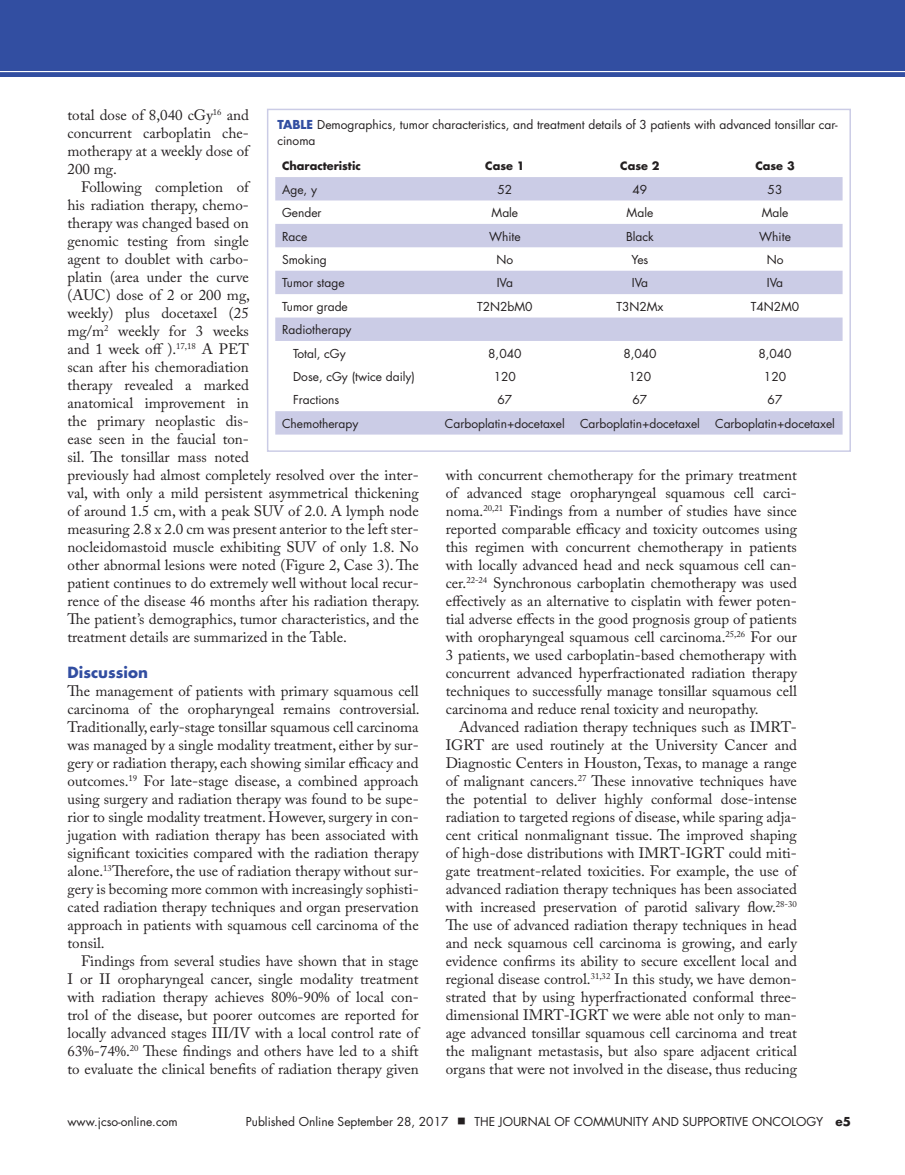
<style>
.page{position:relative;width:905px;height:1175px;background:#fff}
.page>*{position:absolute;margin:0;border:0;box-sizing:border-box;transform-origin:0 0}
.body{font:15px/18px "Adobe Caslon Pro";color:#231f20;text-align:justify}
.body_no_indent{font:15px/18px "Adobe Caslon Pro";color:#231f20;text-align:justify}
.sub{font:700 15px "Futura Std";color:#324ea1}
.Table_body{font:12px "Futura Std";color:#231f20}
.Table_title{font:12px/16.2px "Futura Std";color:#231f20}
.Table_label{font:700 11.25px "Futura Std";color:#231f20}
.s1{font-weight:700;color:#324ea1}
.s2{font-weight:700}
</style>
<div class="page">
<svg style="left:275px;top:177px;width:567px;height:257px"></svg>
<div style="left:267px;top:109px;width:583px;height:343px;border:2px solid #cbcce6"></div>
<div style="left:0;top:0;width:904px;height:76px;background:#324ea1"></div>
<hr style="left:0;top:71px;width:904px;height:1px;background:#fff">
<p class="body" style="left:68px;top:106px;width:183px">total dose of 8,040 cGy<sup>16</sup> and concurrent carboplatin che&shy;motherapy at a weekly dose of 200 mg.</p>
<p class="body" style="left:68px;top:178px;width:354px;text-align:left;text-indent:14px">Following completion of<br>his radiation therapy, chemo-<br>therapy was changed based on<br>genomic testing from single<br>agent to doublet with carbo-<br>platin (area under the curve<br>(AUC) dose of 2 or 200 mg,<br>weekly) plus docetaxel (25<br>mg/m<sup>2</sup> weekly for 3 weeks<br>and 1 week off ).<sup>17,18</sup> A PET<br>scan after his chemoradiation<br>therapy revealed a marked<br>anatomical improvement in<br>the primary neoplastic dis-<br>ease seen in the faucial ton-<br>sil. The tonsillar mass noted<br>previously had almost completely resolved over the inter&shy;val, with only a mild persistent asymmetrical thickening of around 1.5 cm, with a peak SUV of 2.0. A lymph node measuring 2.8 x 2.0 cm was present anterior to the left ster&shy;nocleidomastoid muscle exhibiting SUV of only 1.8. No other abnormal lesions were noted (Figure 2, Case 3). The patient continues to do extremely well without local recur&shy;rence of the disease 46 months after his radiation therapy.<br>The patient’s demographics, tumor characteristics, and the treatment details are summarized in the Table.</p>
<p class="sub" style="left:68px;top:662px;width:82px">Discussion</p>
<p class="body_no_indent" style="left:68px;top:682px;width:354px">The management of patients with primary squamous cell carcinoma of the oropharyngeal remains controversial.<br>Traditionally, early-stage tonsillar squamous cell carcinoma was managed by a single modality treatment, either by sur&shy;gery or radiation therapy, each showing similar efficacy and outcomes.<sup>19</sup> For late-stage disease, a combined approach using surgery and radiation therapy was found to be supe&shy;rior to single modality treatment. However, surgery in con&shy;jugation with radiation therapy has been associated with significant toxicities compared with the radiation therapy alone.<sup>13</sup>Therefore, the use of radiation therapy without sur&shy;gery is becoming more common with increasingly sophisti&shy;cated radiation therapy techniques and organ preservation approach in patients with squamous cell carcinoma of the tonsil.</p>
<p class="body" style="left:68px;top:952px;width:353px;text-indent:14px">Findings from several studies have shown that in stage I or II oropharyngeal cancer, single modality treatment with radiation therapy achieves 80%-90% of local con&shy;trol of the disease, but poorer outcomes are reported for locally advanced stages III/IV with a local control rate of 63%-74%.<sup>20</sup> These findings and others have led to a shift to evaluate the clinical benefits of radiation therapy given</p>
<p class="Table_title" style="left:277px;top:117px;width:562px"><span class="s1">TABLE</span> Demographics, tumor characteristics, and treatment details of 3 patients with advanced tonsillar car&shy;cinoma</p>
<p class="Table_label" style="left:282px;top:159px;width:80px">Characteristic</p>
<p class="Table_label" style="left:485px;top:159px;width:41px">Case 1</p>
<p class="Table_label" style="left:620px;top:159px;width:41px">Case 2</p>
<p class="Table_label" style="left:755px;top:159px;width:41px">Case 3</p>
<p class="Table_body" style="left:282px;top:182px;width:36px">Age, y</p>
<p class="Table_body" style="left:497px;top:182px;width:16px">52</p>
<p class="Table_body" style="left:632px;top:182px;width:16px">49</p>
<p class="Table_body" style="left:767px;top:182px;width:16px">53</p>
<p class="Table_body" style="left:282px;top:205px;width:41px">Gender</p>
<p class="Table_body" style="left:491px;top:205px;width:28px">Male</p>
<p class="Table_body" style="left:626px;top:205px;width:28px">Male</p>
<p class="Table_body" style="left:761px;top:205px;width:28px">Male</p>
<p class="Table_body" style="left:282px;top:228px;width:27px">Race</p>
<p class="Table_body" style="left:489px;top:228px;width:33px">White</p>
<p class="Table_body" style="left:626px;top:228px;width:29px">Black</p>
<p class="Table_body" style="left:759px;top:228px;width:33px">White</p>
<p class="Table_body" style="left:282px;top:252px;width:46px">Smoking</p>
<p class="Table_body" style="left:496px;top:252px;width:18px">No</p>
<p class="Table_body" style="left:631px;top:252px;width:18px">Yes</p>
<p class="Table_body" style="left:766px;top:252px;width:18px">No</p>
<p class="Table_body" style="left:282px;top:275px;width:64px">Tumor stage</p>
<p class="Table_body" style="left:496px;top:275px;width:18px">IVa</p>
<p class="Table_body" style="left:631px;top:275px;width:18px">IVa</p>
<p class="Table_body" style="left:766px;top:275px;width:18px">IVa</p>
<p class="Table_body" style="left:282px;top:299px;width:67px">Tumor grade</p>
<p class="Table_body" style="left:477px;top:299px;width:57px">T2N2bM0</p>
<p class="Table_body" style="left:616px;top:299px;width:49px">T3N2Mx</p>
<p class="Table_body" style="left:750px;top:299px;width:50px">T4N2M0</p>
<p class="Table_body" style="left:282px;top:322px;width:71px">Radiotherapy</p>
<p class="Table_body" style="left:293px;top:345px;width:54px">Total, cGy</p>
<p class="Table_body" style="left:488px;top:345px;width:35px">8,040</p>
<p class="Table_body" style="left:623px;top:345px;width:35px">8,040</p>
<p class="Table_body" style="left:758px;top:345px;width:35px">8,040</p>
<p class="Table_body" style="left:293px;top:369px;width:123px">Dose, cGy (twice daily)</p>
<p class="Table_body" style="left:494px;top:369px;width:24px">120</p>
<p class="Table_body" style="left:629px;top:369px;width:24px">120</p>
<p class="Table_body" style="left:764px;top:369px;width:24px">120</p>
<p class="Table_body" style="left:293px;top:392px;width:48px">Fractions</p>
<p class="Table_body" style="left:497px;top:392px;width:16px">67</p>
<p class="Table_body" style="left:632px;top:392px;width:16px">67</p>
<p class="Table_body" style="left:767px;top:392px;width:16px">67</p>
<p class="Table_body" style="left:282px;top:416px;width:78px">Chemotherapy</p>
<p class="Table_body" style="left:445px;top:416px;width:121px">Carboplatin+docetaxel</p>
<p class="Table_body" style="left:580px;top:416px;width:121px">Carboplatin+docetaxel</p>
<p class="Table_body" style="left:715px;top:416px;width:121px">Carboplatin+docetaxel</p>
<p class="body" style="left:446px;top:466px;width:353px">with concurrent chemotherapy for the primary treatment of advanced stage oropharyngeal squamous cell carci&shy;noma.<sup>20,21</sup> Findings from a number of studies have since reported comparable efficacy and toxicity outcomes using this regimen with concurrent chemotherapy in patients with locally advanced head and neck squamous cell can&shy;cer.<sup>22-24</sup> Synchronous carboplatin chemotherapy was used effectively as an alternative to cisplatin with fewer poten&shy;tial adverse effects in the good prognosis group of patients with oropharyngeal squamous cell carcinoma.<sup>25,26</sup> For our 3 patients, we used carboplatin-based chemotherapy with concurrent advanced hyperfractionated radiation therapy techniques to successfully manage tonsillar squamous cell carcinoma and reduce renal toxicity and neuropathy.</p>
<p class="body" style="left:446px;top:718px;width:353px;text-indent:14px">Advanced radiation therapy techniques such as IMRT-IGRT are used routinely at the University Cancer and Diagnostic Centers in Houston, Texas, to manage a range of malignant cancers.<sup>27</sup> These innovative techniques have the potential to deliver highly conformal dose-intense radiation to targeted regions of disease, while sparing adja&shy;cent critical nonmalignant tissue. The improved shaping of high-dose distributions with IMRT-IGRT could miti&shy;gate treatment-related toxicities. For example, the use of advanced radiation therapy techniques has been associated with increased preservation of parotid salivary flow.<sup>28-30<br></sup>The use of advanced radiation therapy techniques in head and neck squamous cell carcinoma is growing, and early evidence confirms its ability to secure excellent local and regional disease control.<sup>31,32</sup> In this study, we have demon&shy;strated that by using hyperfractionated conformal three&shy;dimensional IMRT-IGRT we were able not only to man&shy;age advanced tonsillar squamous cell carcinoma and treat the malignant metastasis, but also spare adjacent critical organs that were not involved in the disease, thus reducing</p>
<p class="Table_title" style="left:68px;top:1114px;width:112px">www.jcso-online.com</p>
<p class="Table_title" style="left:246px;top:1114px;width:204px">Published Online September 28, 2017</p>
<p class="Table_title" style="left:474px;top:1114px;width:378px">THE JOURNAL OF COMMUNITY AND SUPPORTIVE ONCOLOGY <span class="s2">e5</span></p>
</div>
